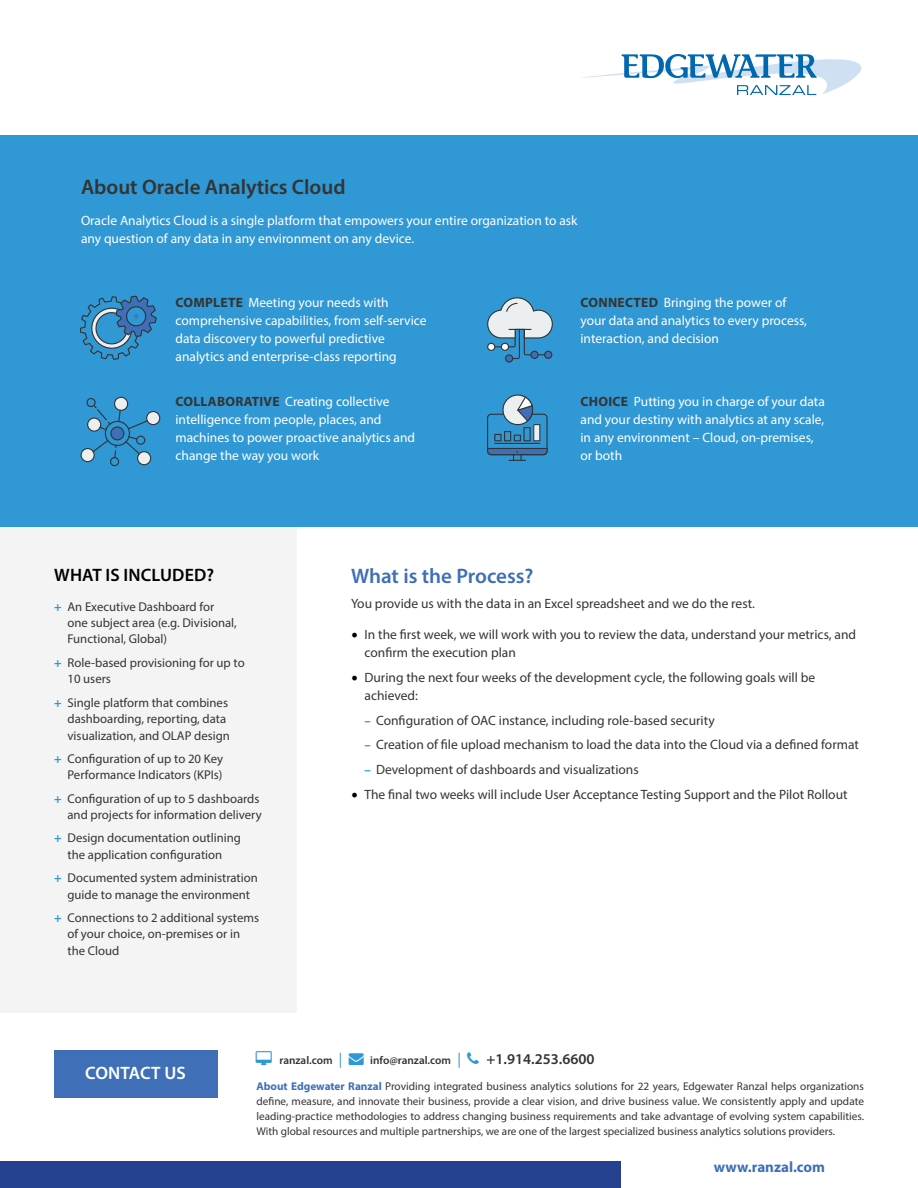
<style>
.page{position:relative;width:918px;height:1188px;background:#fff}
.page>*{position:absolute;margin:0;border:0;box-sizing:border-box;transform-origin:0 0}
.t1{font:600 21px "Myriad Pro";color:#343433}
.t2{font:600 21px "Myriad Pro";color:#3e6fb7}
.t3{font:600 18px "Myriad Pro";letter-spacing:.01em;color:#000}
.t4{font:600 18px "Myriad Pro";letter-spacing:.01em;color:#fff}
.t5{font:600 15px "Myriad Pro";color:#343433}
.t6{font:700 15px "Myriad Pro";color:#3e6fb7}
.t7{font:13.5px/18px "Myriad Pro";color:#fff}
.t8{font:13.5px/18px "Myriad Pro";color:#343433}
.t9{font:12.75px/16.5px "Myriad Pro";color:#343433}
.t10{font:11.25px/15px "Myriad Pro";color:#343433;text-align:justify}
.t11{font:600 11.25px "Myriad Pro";color:#343433}
.s1{font-weight:700;color:#343433}
.s2{font-weight:700;color:#3098d4}
.s3{font-family:"Minion Pro";font-size:18px;color:#000}
.s4{font-weight:700;font-size:12.75px;color:#3098d4}
.s5{font-weight:400;font-size:15px;color:#3098d4}
.s6{color:#3098d4}
.s7{font-weight:700;color:#3e6fb7}
</style>
<div class="page">
<div style="left:0;top:136px;width:297px;height:877px;background:#f4f4f4"></div>
<svg style="left:582px;top:54px;width:279px;height:41px"></svg>
<div style="left:0;top:135px;width:918px;height:391px;background:#3098d4"></div>
<svg style="left:80px;top:296px;width:77px;height:64px"></svg>
<svg style="left:81px;top:397px;width:79px;height:69px"></svg>
<svg style="left:487px;top:297px;width:66px;height:66px"></svg>
<svg style="left:487px;top:394px;width:61px;height:67px"></svg>
<div style="left:0;top:1161px;width:621px;height:27px;background:#25408f"></div>
<div style="left:54px;top:1050px;width:163px;height:47px;background:#3e6fb7"></div>
<h1 class="t1" style="left:81px;top:174px;width:266px">About Oracle Analytics Cloud</h1>
<p class="t7" style="left:81px;top:212px;width:498px">Oracle Analytics Cloud is a single platform that empowers your entire organization to ask any question of any data in any environment on any device.</p>
<p class="t7" style="left:176px;top:293px;width:253px"><span class="s1">COMPLETE</span> Meeting your needs with comprehensive capabilities, from self-service data discovery to powerful predictive analytics and enterprise-class reporting</p>
<p class="t7" style="left:176px;top:392px;width:241px"><span class="s1">COLLABORATIVE</span> Creating collective intelligence from people, places, and machines to power proactive analytics and change the way you work</p>
<p class="t7" style="left:581px;top:293px;width:228px"><span class="s1">CONNECTED</span> Bringing the power of your data and analytics to every process, interaction, and decision</p>
<p class="t7" style="left:581px;top:392px;width:246px"><span class="s1">CHOICE</span> Putting you in charge of your data and your destiny with analytics at any scale, in any environment – Cloud, on-premises, or both</p>
<h2 class="t3" style="left:54px;top:563px;width:162px">WHAT IS INCLUDED?</h2>
<p class="t9" style="left:68px;top:598px;width:171px;text-indent:-14px"><span class="s2">+</span> An Executive Dashboard for one subject area (e.g. Divisional,<br>Functional, Global)</p>
<p class="t9" style="left:68px;top:654px;width:179px;text-indent:-14px"><span class="s2">+</span> Role-based provisioning for up to<br>10 users</p>
<p class="t9" style="left:68px;top:694px;width:164px;text-indent:-14px"><span class="s2">+</span> Single platform that combines dashboarding, reporting, data visualization, and OLAP design</p>
<p class="t9" style="left:54px;top:750px;width:171px;text-align:right"><span class="s2">+</span> Configuration of up to 20 Key<br>Performance Indicators (KPIs)</p>
<p class="t9" style="left:54px;top:790px;width:209px;text-align:right"><span class="s2">+</span> Configuration of up to 5 dashboards and projects for information delivery</p>
<p class="t9" style="left:54px;top:830px;width:189px;text-align:center"><span class="s2">+</span> Design documentation outlining the application configuration</p>
<p class="t9" style="left:54px;top:869px;width:205px;text-align:center"><span class="s2">+</span> Documented system administration guide to manage the environment</p>
<p class="t9" style="left:68px;top:909px;width:193px;text-indent:-14px"><span class="s2">+</span> Connections to 2 additional systems of your choice, on-premises or in the Cloud</p>
<h1 class="t2" style="left:351px;top:562px;width:184px">What is the Process?</h1>
<p class="t8" style="left:351px;top:594px;width:405px">You provide us with the data in an Excel spreadsheet and we do the rest.</p>
<p class="t8" style="left:364px;top:625px;width:493px;text-indent:-14px"><span class="s3">•</span> In the first week, we will work with you to review the data, understand your metrics, and confirm the execution plan</p>
<p class="t8" style="left:364px;top:668px;width:452px;text-indent:-14px"><span class="s3">•</span> During the next four weeks of the development cycle, the following goals will be achieved:</p>
<p class="t8" style="left:364px;top:711px;width:352px"><span class="s4">–</span> Configuration of OAC instance, including role-based security</p>
<p class="t8" style="left:364px;top:736px;width:496px"><span class="s4">–</span> Creation of file upload mechanism to load the data into the Cloud via a defined format</p>
<p class="t8" style="left:364px;top:760px;width:276px"><span class="s4">–</span> Development of dashboards and visualizations</p>
<p class="t8" style="left:351px;top:785px;width:498px"><span class="s3">•</span> The final two weeks will include User Acceptance Testing Support and the Pilot Rollout</p>
<h2 class="t4" style="left:85px;top:1062px;width:102px">CONTACT US</h2>
<p class="t11" style="left:280px;top:1053px;width:183px">ranzal.com <span class="s5">|</span> <span class="s6">→</span> info@ranzal.com <span class="s5">|</span></p>
<p class="t5" style="left:487px;top:1049px;width:109px">+1.914.253.6600</p>
<p class="t10" style="left:256px;top:1078px;width:609px"><span class="s7">About Edgewater Ranzal</span> Providing integrated business analytics solutions for 22 years, Edgewater Ranzal helps organizations define, measure, and innovate their business, provide a clear vision, and drive business value. We consistently apply and update leading-practice methodologies to address changing business requirements and take advantage of evolving system capabilities.<br>With global resources and multiple partnerships, we are one of the largest specialized business analytics solutions providers.</p>
<p class="t6" style="left:714px;top:1157px;width:113px">www.ranzal.com</p>
</div>
